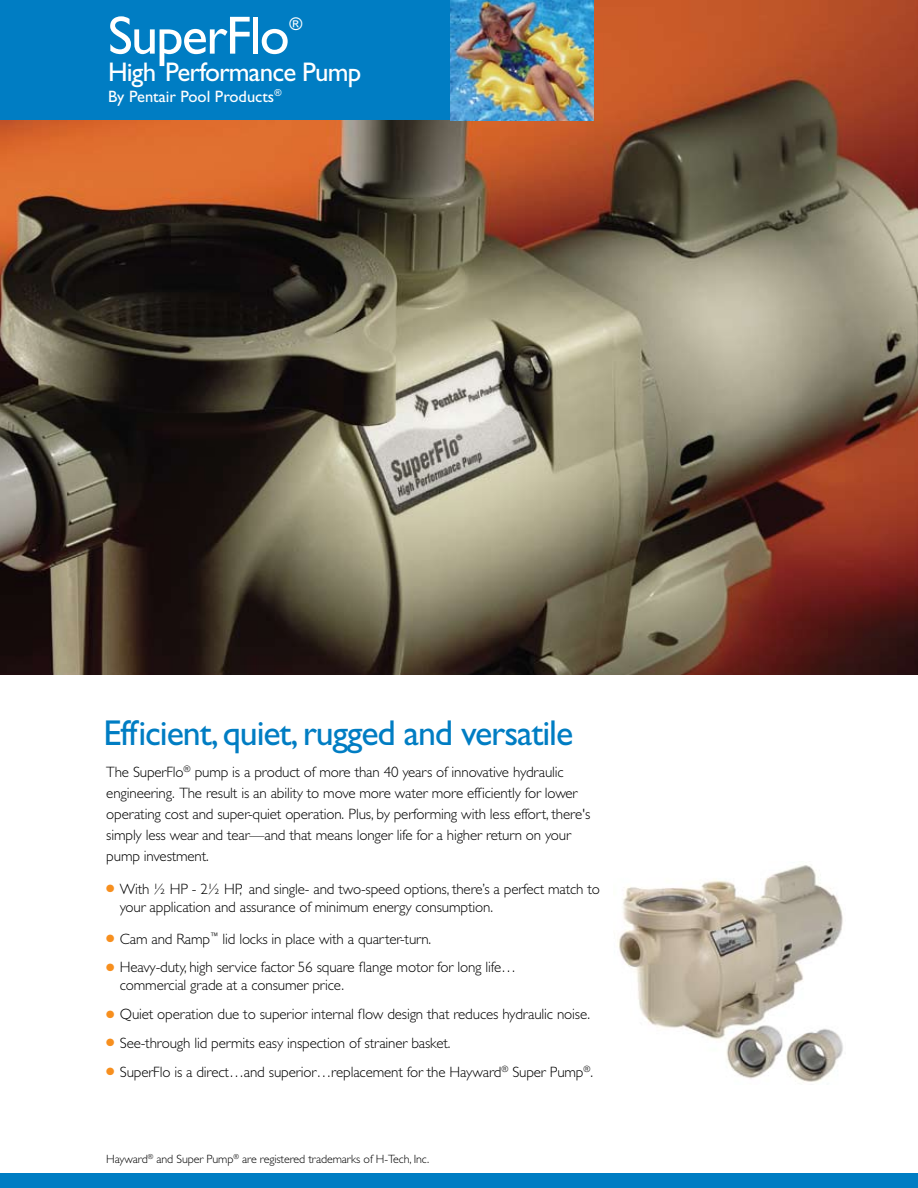
<style>
.page{position:relative;width:918px;height:1188px;background:#fff}
.page>*{position:absolute;margin:0;border:0;box-sizing:border-box;transform-origin:0 0}
.t1{font:54px "Gill Sans Std";letter-spacing:-.03em;color:#fff}
.t2{font:36px "Gill Sans Std";letter-spacing:-.03em;color:#007dc3}
.t3{font:27px "Gill Sans Std";letter-spacing:-.03em;color:#fff}
.t4{font:17.55px "Gill Sans Std";color:#fff}
.t5{font:16.5px "Gill Sans Std";color:#fff}
.t6{font:300 15px/21px "Gill Sans Std";letter-spacing:-.01em;color:#000}
.t7{font:300 12px "Gill Sans Std";letter-spacing:-.01em;color:#000}
.s1{color:#f78f1e}
</style>
<div class="page">
<img style="left:0;top:0;width:918px;height:675px">
<div style="left:0;top:0;width:456px;height:120px;background:#007dc3"></div>
<img style="left:450px;top:0;width:144px;height:120px">
<div style="left:0;top:1174px;width:918px;height:14px;background:#007dc3"></div>
<img style="left:618px;top:865px;width:225px;height:217px">
<h1 class="t1" style="left:108px;top:4px;width:183px">SuperFlo</h1>
<p class="t4" style="left:290px;top:14px;width:14px">®</p>
<h3 class="t3" style="left:108px;top:56px;width:255px">High Performance Pump</h3>
<p class="t5" style="left:108px;top:87px;width:175px">By Pentair Pool Products<sup>®</sup></p>
<h2 class="t2" style="left:104px;top:712px;width:471px">Efficient, quiet, rugged and versatile</h2>
<p class="t6" style="left:106px;top:761px;width:486px">The SuperFlo<sup>®</sup> pump is a product of more than 40 years of innovative hydraulic engineering. The result is an ability to move more water more efficiently for lower operating cost and super-quiet operation. Plus, by performing with less effort, there's simply less wear and tear—and that means longer life for a higher return on your pump investment.</p>
<p class="t6" style="left:120px;top:880px;width:482px;line-height:18px;text-indent:-13px"><span class="s1">●</span> With ½ HP - 2½ HP, and single- and two-speed options, there’s a perfect match to your application and assurance of minimum energy consumption.</p>
<p class="t6" style="left:106px;top:928px;width:326px"><span class="s1">●</span> Cam and Ramp<sup>™</sup> lid locks in place with a quarter-turn.</p>
<p class="t6" style="left:120px;top:958px;width:398px;line-height:18px;text-indent:-13px"><span class="s1">●</span> Heavy-duty, high service factor 56 square flange motor for long life… commercial grade at a consumer price.</p>
<p class="t6" style="left:106px;top:1004px;width:485px"><span class="s1">●</span> Quiet operation due to superior internal flow design that reduces hydraulic noise.</p>
<p class="t6" style="left:106px;top:1033px;width:346px"><span class="s1">●</span> See-through lid permits easy inspection of strainer basket.</p>
<p class="t6" style="left:106px;top:1061px;width:488px"><span class="s1">●</span> SuperFlo is a direct…and superior…replacement for the Hayward<sup>®</sup> Super Pump<sup>®</sup>.</p>
<p class="t7" style="left:106px;top:1152px;width:324px">Hayward<sup>®</sup> and Super Pump<sup>®</sup> are registered trademarks of H-Tech, Inc.</p>
</div>
